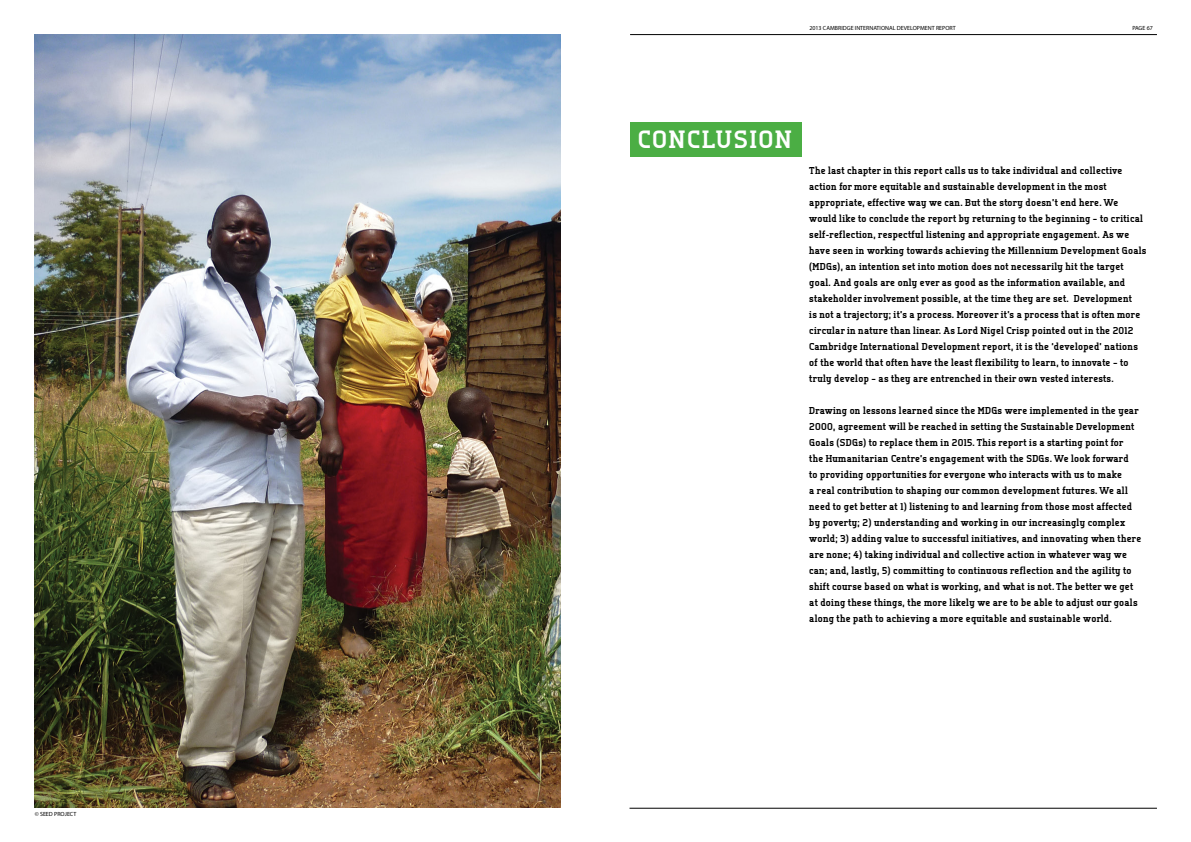
<style>
.page{position:relative;width:1191px;height:842px;background:#fff}
.page>*{position:absolute;margin:0;border:0;box-sizing:border-box;transform-origin:0 0}
.t1{font:800 25px "Tertre";letter-spacing:.07em;color:#fff}
.t2{font:800 10px/16px "Tertre";letter-spacing:.03em;color:#000}
.t3{font:6px "Myriad Pro";color:#000}
</style>
<div class="page">
<hr style="left:630px;top:34px;width:527px;height:1px;background:#000">
<hr style="left:629px;top:808px;width:528px;height:1px;background:#000">
<div style="left:630px;top:122px;width:172px;height:34px;background:#4bae44"></div>
<img style="left:34px;top:35px;width:527px;height:773px">
<p class="t3" style="left:35px;top:810px;width:43px">© SEED PROJECT</p>
<p class="t3" style="left:809px;top:24px;width:148px">2013 CAMBRIDGE INTERNATIONAL DEVELOPMENT REPORT</p>
<p class="t3" style="left:1132px;top:24px;width:22px">PAGE 67</p>
<h1 class="t1" style="left:638px;top:124px;width:155px">CONCLUSION</h1>
<p class="t2" style="left:809px;top:162px;width:339px">The last chapter in this report calls us to take individual and collective action for more equitable and sustainable development in the most appropriate, effective way we can. But the story doesn’t end here. We would like to conclude the report by returning to the beginning – to critical self-reflection, respectful listening and appropriate engagement. As we have seen in working towards achieving the Millennium Development Goals (MDGs), an intention set into motion does not necessarily hit the target goal. And goals are only ever as good as the information available, and stakeholder involvement possible, at the time they are set. Development<br>is not a trajectory; it’s a process. Moreover it’s a process that is often more circular in nature than linear. As Lord Nigel Crisp pointed out in the 2012<br>Cambridge International Development report, it is the ‘developed’ nations of the world that often have the least flexibility to learn, to innovate – to truly develop – as they are entrenched in their own vested interests.</p>
<p class="t2" style="left:809px;top:402px;width:333px">Drawing on lessons learned since the MDGs were implemented in the year 2000, agreement will be reached in setting the Sustainable Development Goals (SDGs) to replace them in 2015. This report is a starting point for<br>the Humanitarian Centre’s engagement with the SDGs. We look forward<br>to providing opportunities for everyone who interacts with us to make<br>a real contribution to shaping our common development futures. We all need to get better at 1) listening to and learning from those most affected by poverty; 2) understanding and working in our increasingly complex world; 3) adding value to successful initiatives, and innovating when there are none; 4) taking individual and collective action in whatever way we can; and, lastly, 5) committing to continuous reflection and the agility to shift course based on what is working, and what is not. The better we get at doing these things, the more likely we are to be able to adjust our goals along the path to achieving a more equitable and sustainable world.</p>
</div>
